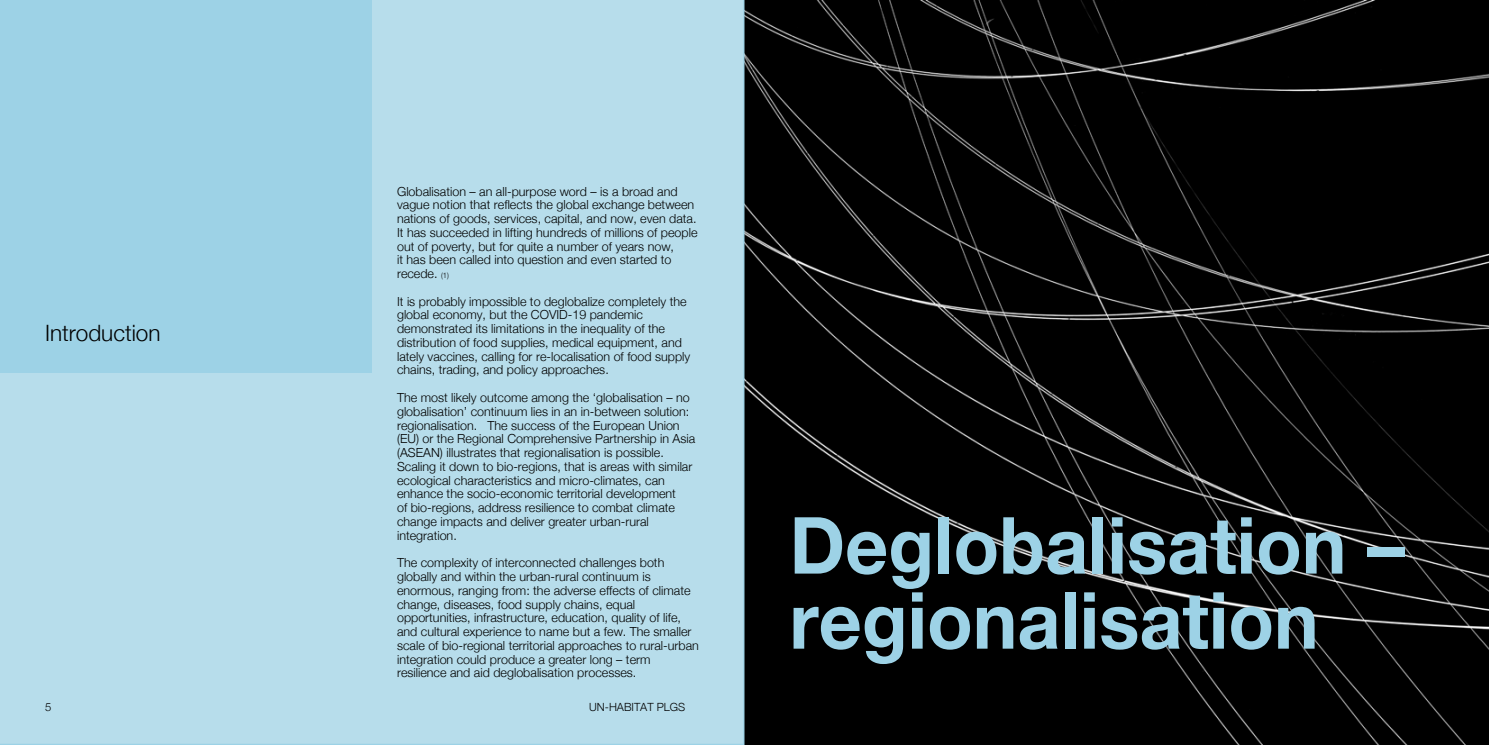
<style>
.page{position:relative;width:1489px;height:745px;background:#fff}
.page>*{position:absolute;margin:0;border:0;box-sizing:border-box;transform-origin:0 0}
.t1{font:700 78.75px/75px "Helvetica Neue";color:#9dd2e6;scale:.95 1}
.t2{font:300 22.5px "Helvetica Neue";color:#000}
.t3{font:300 12.5px/13.8px "Helvetica Neue";color:#000}
.t4{font:300 11.25px "Helvetica Neue";color:#000}
.s1{font-size:7.5px}
</style>
<div class="page">
<img style="left:744px;top:0;width:744px;height:744px">
<div style="left:0;top:0;width:744px;height:744px;background:#b7ddeb"></div>
<div style="left:0;top:0;width:371px;height:372px;background:#9dd2e6"></div>
<h2 class="t2" style="left:45px;top:319px;width:117px">Introduction</h2>
<p class="t3" style="left:397px;top:184px;width:302px">Globalisation – an all-purpose word – is a broad and vague notion that reflects the global exchange between nations of goods, services, capital, and now, even data.<br>It has succeeded in lifting hundreds of millions of people out of poverty, but for quite a number of years now,<br>it has been called into question and even started to recede. <span class="s1">(1)</span></p>
<p class="t3" style="left:397px;top:294px;width:295px">It is probably impossible to deglobalize completely the global economy, but the COVID-19 pandemic demonstrated its limitations in the inequality of the distribution of food supplies, medical equipment, and lately vaccines, calling for re-localisation of food supply chains, trading, and policy approaches.</p>
<p class="t3" style="left:397px;top:390px;width:299px">The most likely outcome among the ‘globalisation – no globalisation’ continuum lies in an in-between solution: regionalisation. The success of the European Union (EU) or the Regional Comprehensive Partnership in Asia (ASEAN) illustrates that regionalisation is possible.<br>Scaling it down to bio-regions, that is areas with similar ecological characteristics and micro-climates, can enhance the socio-economic territorial development<br>of bio-regions, address resilience to combat climate change impacts and deliver greater urban-rural integration.</p>
<p class="t3" style="left:397px;top:555px;width:303px">The complexity of interconnected challenges both globally and within the urban-rural continuum is enormous, ranging from: the adverse effects of climate change, diseases, food supply chains, equal opportunities, infrastructure, education, quality of life, and cultural experience to name but a few. The smaller scale of bio-regional territorial approaches to rural-urban integration could produce a greater long – term resilience and aid deglobalisation processes.</p>
<p class="t4" style="left:45px;top:699px;width:8px">5</p>
<p class="t4" style="left:589px;top:699px;width:98px">UN-HABITAT PLGS</p>
<h1 class="t1" style="left:789px;top:506px;width:649px">Deglobalisation – regionalisation</h1>
</div>
